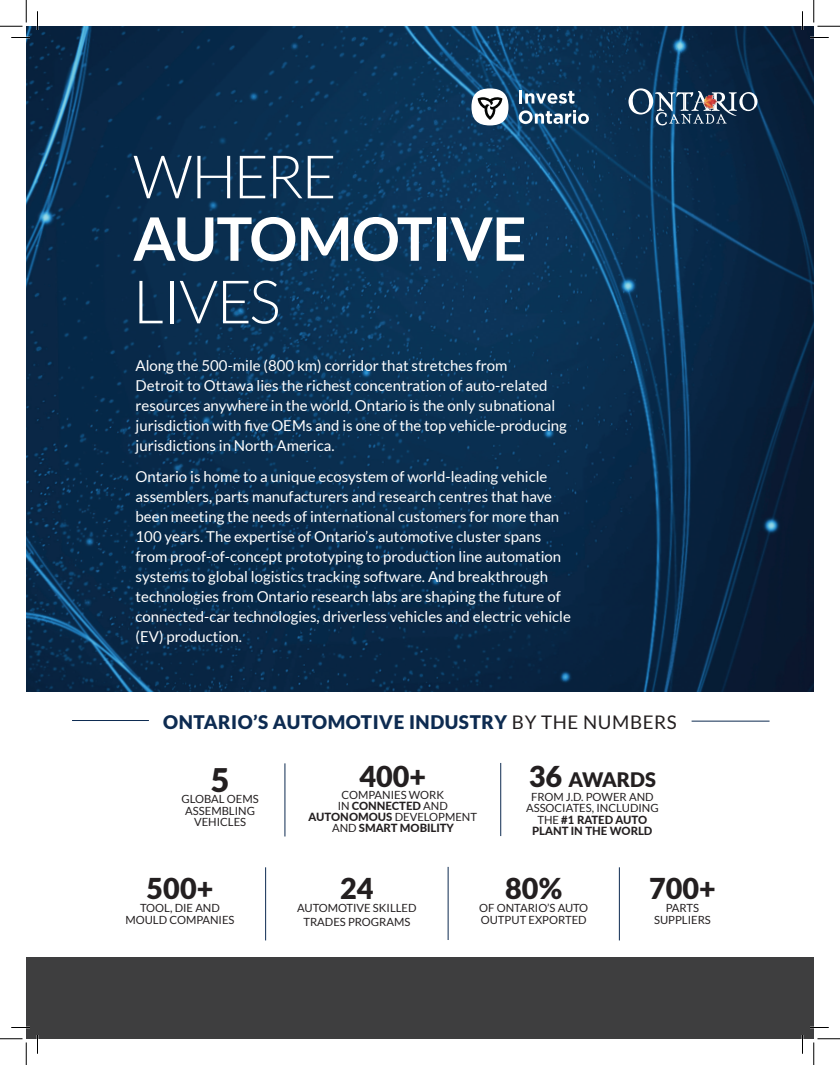
<style>
.page{position:relative;width:840px;height:1065px;background:#fff}
.page>*{position:absolute;margin:0;border:0;box-sizing:border-box;transform-origin:0 0}
.t1{font:300 60px "Lato";letter-spacing:-.03em;color:#fff}
.t2{font:700 60px "Lato";letter-spacing:-.01em;color:#fff}
.t3{font:900 32.5px "Lato";color:#231f20}
.t4{font:900 28.75px "Lato";color:#231f20}
.t5{font:900 20px "Lato";color:#231f20}
.t6{font:900 18.75px "Lato";letter-spacing:.03em;color:#0d2b51}
.t7{font:15px/20px "Lato";color:#fff}
.t8{font:11.25px/11.2px "Lato";color:#231f20;text-align:center}
.s1{font-weight:400;color:#231f20}
.s2{font-weight:800}
.s3{font-size:28.75px}
</style>
<div class="page">
<img style="left:26px;top:26px;width:788px;height:665px">
<div style="left:26px;top:957px;width:788px;height:82px;background:#3e3e3f"></div>
<hr style="left:72px;top:720px;width:77px;height:1px;background:#0d2b51">
<hr style="left:692px;top:721px;width:78px;height:1px;background:#0d2b51">
<hr style="left:619px;top:867px;width:1px;height:73px;background:#0d2b51">
<hr style="left:448px;top:867px;width:1px;height:73px;background:#0d2b51">
<hr style="left:265px;top:867px;width:1px;height:73px;background:#0d2b51">
<hr style="left:500px;top:763px;width:1px;height:73px;background:#0d2b51">
<hr style="left:285px;top:763px;width:1px;height:74px;background:#0d2b51">
<svg style="left:519px;top:90px;width:55px;height:14px"></svg>
<svg style="left:519px;top:110px;width:70px;height:14px"></svg>
<div style="left:471px;top:88px;width:38px;height:37px;background:#fff;border-radius:50%"></div>
<svg style="left:478px;top:97px;width:24px;height:23px"></svg>
<svg style="left:628px;top:88px;width:129px;height:37px;background:#425a72"></svg>
<svg style="left:11px;top:37px;width:19px;height:1px"></svg>
<svg style="left:810px;top:37px;width:19px;height:1px"></svg>
<svg style="left:11px;top:1027px;width:19px;height:1px"></svg>
<svg style="left:810px;top:1027px;width:19px;height:1px"></svg>
<svg style="left:37px;top:11px;width:1px;height:19px"></svg>
<svg style="left:37px;top:1035px;width:1px;height:19px"></svg>
<svg style="left:802px;top:11px;width:1px;height:19px"></svg>
<svg style="left:802px;top:1035px;width:1px;height:19px"></svg>
<svg style="left:0;top:0;width:27px;height:27px"></svg>
<svg style="left:0;top:1039px;width:27px;height:26px"></svg>
<svg style="left:814px;top:0;width:26px;height:27px"></svg>
<svg style="left:814px;top:1039px;width:26px;height:26px"></svg>
<h1 class="t1" style="left:133px;top:145px;width:205px">WHERE</h1>
<h1 class="t2" style="left:133px;top:205px;width:395px">AUTOMOTIVE</h1>
<h1 class="t1" style="left:133px;top:270px;width:149px">LIVES</h1>
<p class="t7" style="left:136px;top:355px;width:433px">Along the 500-mile (800 km) corridor that stretches from<br>Detroit to Ottawa lies the richest concentration of auto-related resources anywhere in the world. Ontario is the only subnational jurisdiction with five OEMs and is one of the top vehicle-producing jurisdictions in North America.</p>
<p class="t7" style="left:136px;top:466px;width:437px">Ontario is home to a unique ecosystem of world-leading vehicle assemblers, parts manufacturers and research centres that have been meeting the needs of international customers for more than 100 years. The expertise of Ontario’s automotive cluster spans from proof-of-concept prototyping to production line automation systems to global logistics tracking software. And breakthrough technologies from Ontario research labs are shaping the future of connected-car technologies, driverless vehicles and electric vehicle (EV) production.</p>
<p class="t6" style="left:163px;top:712px;width:515px">ONTARIO’S AUTOMOTIVE INDUSTRY <span class="s1">BY THE NUMBERS</span></p>
<h2 class="t3" style="left:211px;top:761px;width:20px">5</h2>
<p class="t8" style="left:181px;top:794px;width:79px">GLOBAL OEMS<br>ASSEMBLING<br>VEHICLES</p>
<h3 class="t4" style="left:147px;top:871px;width:68px">500+</h3>
<p class="t8" style="left:125px;top:903px;width:111px">TOOL, DIE AND<br>MOULD COMPANIES</p>
<h3 class="t4" style="left:359px;top:760px;width:68px">400+</h3>
<p class="t8" style="left:309px;top:789px;width:170px">COMPANIES WORK<br>IN <span class="s2">CONNECTED</span> AND<br><span class="s2">AUTONOMOUS</span> DEVELOPMENT<br>AND <span class="s2">SMART MOBILITY</span></p>
<h3 class="t5" style="left:529px;top:768px;width:128px"><span class="s3">36</span> AWARDS</h3>
<p class="t8" style="left:526px;top:791px;width:134px">FROM J.D. POWER AND<br>ASSOCIATES, INCLUDING<br>THE <span class="s2">#1 RATED AUTO<br>PLANT IN THE WORLD</span></p>
<h3 class="t4" style="left:340px;top:871px;width:35px">24</h3>
<p class="t8" style="left:297px;top:901px;width:121px;line-height:13.8px">AUTOMOTIVE SKILLED<br>TRADES PROGRAMS</p>
<h3 class="t4" style="left:505px;top:871px;width:58px">80%</h3>
<p class="t8" style="left:479px;top:903px;width:111px;text-align:left">OF ONTARIO’S AUTO<br>OUTPUT EXPORTED</p>
<h3 class="t4" style="left:649px;top:871px;width:68px">700+</h3>
<p class="t8" style="left:654px;top:903px;width:58px">PARTS<br>SUPPLIERS</p>
</div>
